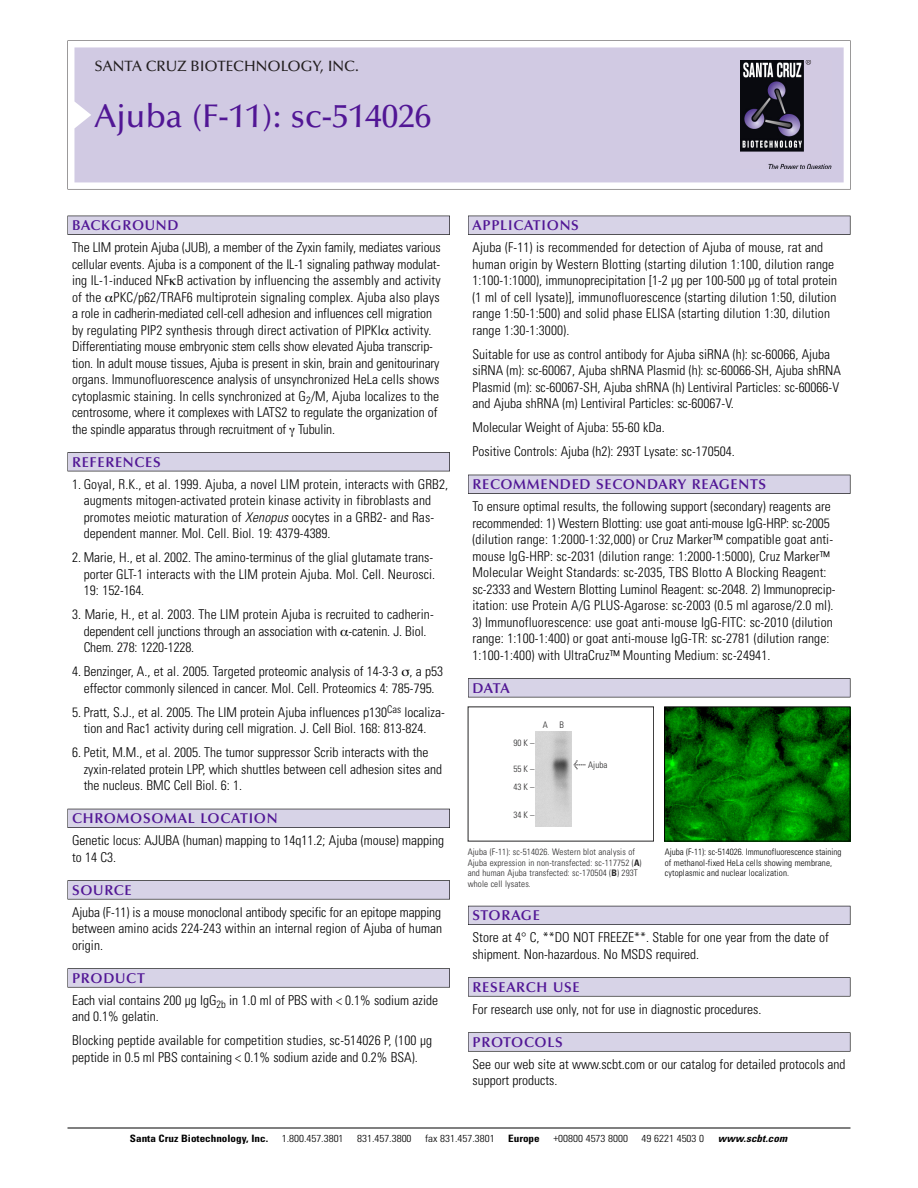
<style>
.page{position:relative;width:918px;height:1188px;background:#fff}
.page>*{position:absolute;margin:0;border:0;box-sizing:border-box;transform-origin:0 0}
.t1{font:500 33px "Optima";color:#511695}
.t2{font:500 15px "Optima";color:#231f20}
.t3{font:600 14.25px "Optima";letter-spacing:.05em;color:#511695}
.t4{font:300 condensed 13.5px/16.5px "Univers";color:#000}
.t5{font:300 condensed 10.2px "Univers";color:#000;scale:1.1 1}
.t6{font:700 condensed 10.2px "Univers";color:#000;scale:1.1 1}
.t7{font:italic 700 condensed 10.2px "Univers";letter-spacing:.005em;color:#000;scale:1.1 1}
.t8{font:9px/10.5px "Univers Condensed Light+QGBYDA";letter-spacing:.015em;color:#272627}
.t9{font:300 condensed 9px/10.5px "Univers";letter-spacing:.015em;color:#000}
.s1{font-style:italic}
.s2{font-family:"Meta Plus Book Roman+QIPDYC";font-size:10.5px}
.s3{font-family:"Univers Condensed Bold+ETBUVC"}
</style>
<div class="page">
<svg style="left:68px;top:40px;width:783px;height:149px"></svg>
<div style="left:74px;top:47px;width:770px;height:135px;background:#d1cae3"></div>
<img style="left:741px;top:60px;width:90px;height:108px">
<div style="left:68px;top:216px;width:382px;height:19px;background:#525155"></div>
<div style="left:68px;top:216px;width:381px;height:18px;background:#d7d3e7"></div>
<div style="left:68px;top:452px;width:382px;height:19px;background:#525155"></div>
<div style="left:68px;top:453px;width:381px;height:18px;background:#d7d3e7"></div>
<div style="left:68px;top:809px;width:382px;height:19px;background:#525158"></div>
<div style="left:68px;top:809px;width:381px;height:18px;background:#d7d3e7"></div>
<div style="left:68px;top:880px;width:382px;height:19px;background:#575759"></div>
<div style="left:68px;top:881px;width:381px;height:18px;background:#d7d3e7"></div>
<svg style="left:68px;top:968px;width:382px;height:20px"></svg>
<div style="left:68px;top:969px;width:381px;height:18px;background:#d7d3e7"></div>
<div style="left:468px;top:216px;width:382px;height:19px;background:#525155"></div>
<div style="left:468px;top:216px;width:382px;height:18px;background:#d7d3e7"></div>
<div style="left:468px;top:475px;width:382px;height:19px;background:#515055"></div>
<div style="left:468px;top:475px;width:382px;height:18px;background:#d7d3e7"></div>
<div style="left:468px;top:678px;width:382px;height:19px;background:#545357"></div>
<div style="left:468px;top:679px;width:382px;height:18px;background:#d7d3e7"></div>
<div style="left:468px;top:906px;width:382px;height:19px;background:#54535a"></div>
<div style="left:468px;top:906px;width:382px;height:18px;background:#d7d3e7"></div>
<svg style="left:468px;top:977px;width:382px;height:20px"></svg>
<div style="left:468px;top:978px;width:382px;height:18px;background:#d7d3e7"></div>
<div style="left:468px;top:1032px;width:382px;height:20px;background:#666667"></div>
<div style="left:468px;top:1033px;width:382px;height:18px;background:#d7d3e7"></div>
<hr style="left:68px;top:1128px;width:782px;height:1px;background:#000">
<img style="left:536px;top:732px;width:35px;height:95px">
<img style="left:666px;top:708px;width:182px;height:132px">
<div style="left:664px;top:706px;width:186px;height:136px;border:1px solid #000"></div>
<p class="t2" style="left:94px;top:61px;width:266px">SANTA CRUZ BIOTECHNOLOGY, INC.</p>
<h1 class="t1" style="left:94px;top:103px;width:338px">Ajuba (F-11): sc-514026</h1>
<p class="t3" style="left:72px;top:219px;width:108px">BACKGROUND</p>
<p class="t4" style="left:72px;top:240px;width:370px">The LIM protein Ajuba (JUB), a member of the Zyxin family, mediates various cellular events. Ajuba is a component of the IL-1 signaling pathway modulat&shy;ing IL-1-induced NF B activation by influencing the assembly and activity of the PKC/p62/TRAF6 multiprotein signaling complex. Ajuba also plays a role in cadherin-mediated cell-cell adhesion and influences cell migration by regulating PIP2 synthesis through direct activation of PIPKI activity.<br>Differentiating mouse embryonic stem cells show elevated Ajuba transcrip&shy;tion. In adult mouse tissues, Ajuba is present in skin, brain and genitourinary organs. Immunofluorescence analysis of unsynchronized HeLa cells shows cytoplasmic staining. In cells synchronized at G<sub>2</sub>/M, Ajuba localizes to the centrosome, where it complexes with LATS2 to regulate the organization of the spindle apparatus through recruitment of Tubulin.</p>
<p class="t3" style="left:72px;top:456px;width:90px">REFERENCES</p>
<p class="t4" style="left:84px;top:477px;width:366px;text-indent:-12px">1. Goyal, R.K., et al. 1999. Ajuba, a novel LIM protein, interacts with GRB2, augments mitogen-activated protein kinase activity in fibroblasts and promotes meiotic maturation of <span class="s1">Xenopus</span> oocytes in a GRB2- and Ras&shy;dependent manner. Mol. Cell. Biol. 19: 4379-4389.</p>
<p class="t4" style="left:84px;top:550px;width:353px;text-indent:-12px">2. Marie, H., et al. 2002. The amino-terminus of the glial glutamate trans&shy;porter GLT-1 interacts with the LIM protein Ajuba. Mol. Cell. Neurosci.<br>19: 152-164.</p>
<p class="t4" style="left:84px;top:607px;width:352px;text-indent:-12px">3. Marie, H., et al. 2003. The LIM protein Ajuba is recruited to cadherin&shy;dependent cell junctions through an association with -catenin. J. Biol.<br>Chem. 278: 1220-1228.</p>
<p class="t4" style="left:72px;top:664px;width:373px;text-align:center">4. Benzinger, A., et al. 2005. Targeted proteomic analysis of 14-3-3 , a p53 effector commonly silenced in cancer. Mol. Cell. Proteomics 4: 785-795.</p>
<p class="t4" style="left:72px;top:705px;width:374px;text-align:center">5. Pratt, S.J., et al. 2005. The LIM protein Ajuba influences p130<sup>Cas</sup> localiza&shy;tion and Rac1 activity during cell migration. J. Cell Biol. 168: 813-824.</p>
<p class="t4" style="left:84px;top:745px;width:360px;text-indent:-12px">6. Petit, M.M., et al. 2005. The tumor suppressor Scrib interacts with the zyxin-related protein LPP, which shuttles between cell adhesion sites and the nucleus. BMC Cell Biol. 6: 1.</p>
<p class="t3" style="left:72px;top:813px;width:207px">CHROMOSOMAL LOCATION</p>
<p class="t4" style="left:72px;top:833px;width:374px">Genetic locus: AJUBA (human) mapping to 14q11.2; Ajuba (mouse) mapping to 14 C3.</p>
<p class="t3" style="left:72px;top:884px;width:61px">SOURCE</p>
<p class="t4" style="left:72px;top:905px;width:372px;text-align:justify">Ajuba (F-11) is a mouse monoclonal antibody specific for an epitope mapping between amino acids 224-243 within an internal region of Ajuba of human origin.</p>
<p class="t3" style="left:72px;top:972px;width:74px">PRODUCT</p>
<p class="t4" style="left:72px;top:993px;width:368px">Each vial contains 200 µg IgG<sub>2b</sub> in 1.0 ml of PBS with &lt; 0.1% sodium azide and 0.1% gelatin.</p>
<p class="t4" style="left:72px;top:1033px;width:362px">Blocking peptide available for competition studies, sc-514026 P, (100 µg peptide in 0.5 ml PBS containing &lt; 0.1% sodium azide and 0.2% BSA).</p>
<p class="t3" style="left:473px;top:219px;width:108px">APPLICATIONS</p>
<p class="t4" style="left:473px;top:240px;width:366px">Ajuba (F-11) is recommended for detection of Ajuba of mouse, rat and human origin by Western Blotting (starting dilution 1:100, dilution range 1:100-1:1000), immunoprecipitation [1-2 µg per 100-500 µg of total protein (1 ml of cell lysate)], immunofluorescence (starting dilution 1:50, dilution range 1:50-1:500) and solid phase ELISA (starting dilution 1:30, dilution range 1:30-1:3000).</p>
<p class="t4" style="left:473px;top:347px;width:370px">Suitable for use as control antibody for Ajuba siRNA (h): sc-60066, Ajuba siRNA (m): sc-60067, Ajuba shRNA Plasmid (h): sc-60066-SH, Ajuba shRNA Plasmid (m): sc-60067-SH, Ajuba shRNA (h) Lentiviral Particles: sc-60066-V and Ajuba shRNA (m) Lentiviral Particles: sc-60067-V.</p>
<p class="t4" style="left:473px;top:416px;width:264px;line-height:24px">Molecular Weight of Ajuba: 55-60 kDa.<br>Positive Controls: Ajuba (h2): 293T Lysate: sc-170504.</p>
<p class="t3" style="left:473px;top:479px;width:295px">RECOMMENDED SECONDARY REAGENTS</p>
<p class="t4" style="left:473px;top:499px;width:364px">To ensure optimal results, the following support (secondary) reagents are recommended: 1) Western Blotting: use goat anti-mouse IgG-HRP: sc-2005 (dilution range: 1:2000-1:32,000) or Cruz Marker™ compatible goat anti&shy;mouse IgG-HRP: sc-2031 (dilution range: 1:2000-1:5000), Cruz Marker™ Molecular Weight Standards: sc-2035, TBS Blotto A Blocking Reagent: sc-2333 and Western Blotting Luminol Reagent: sc-2048. 2) Immunoprecip&shy;itation: use Protein A/G PLUS-Agarose: sc-2003 (0.5 ml agarose/2.0 ml).</p>
<p class="t4" style="left:473px;top:615px;width:362px">3) Immunofluorescence: use goat anti-mouse IgG-FITC: sc-2010 (dilution range: 1:100-1:400) or goat anti-mouse IgG-TR: sc-2781 (dilution range:<br>1:100-1:400) with UltraCruz™ Mounting Medium: sc-24941.</p>
<p class="t3" style="left:473px;top:682px;width:39px">DATA</p>
<p class="t8" style="left:514px;top:738px;width:22px">90K–</p>
<p class="t8" style="left:514px;top:761px;width:22px;line-height:17.7px">55K–<br>43K–</p>
<p class="t8" style="left:514px;top:811px;width:22px">34K–</p>
<p class="t8" style="left:543px;top:721px;width:7px">A</p>
<p class="t8" style="left:559px;top:721px;width:6px">B</p>
<p class="t8" style="left:573px;top:760px;width:36px"><span class="s2">&lt;</span> Ajuba</p>
<p class="t8" style="left:468px;top:848px;width:175px">Ajuba (F-11): sc-514026. Western blot analysis of Ajuba expression in non-transfected: sc-117752 (<span class="s3">A</span>) and human Ajuba transfected: sc-170504 (<span class="s3">B</span>) 293T whole cell lysates.</p>
<p class="t9" style="left:665px;top:848px;width:178px">Ajuba (F-11): sc-514026. Immunofluorescence staining of methanol-fixed HeLa cells showing membrane, cytoplasmic and nuclear localization.</p>
<p class="t3" style="left:473px;top:910px;width:69px">STORAGE</p>
<p class="t4" style="left:473px;top:930px;width:358px">Store at 4° C, **DO NOT FREEZE**. Stable for one year from the date of shipment. Non-hazardous. No MSDS required.</p>
<p class="t3" style="left:473px;top:981px;width:109px">RESEARCH USE</p>
<p class="t4" style="left:473px;top:1002px;width:290px">For research use only, not for use in diagnostic procedures.</p>
<p class="t3" style="left:473px;top:1036px;width:92px">PROTOCOLS</p>
<p class="t4" style="left:473px;top:1057px;width:375px">See our web site at www.scbt.com or our catalog for detailed protocols and support products.</p>
<p class="t6" style="left:130px;top:1135px;width:127px">Santa Cruz Biotechnology, Inc.</p>
<p class="t5" style="left:282px;top:1135px;width:58px">1.800.457.3801</p>
<p class="t5" style="left:357px;top:1135px;width:51px">831.457.3800</p>
<p class="t5" style="left:425px;top:1135px;width:65px">fax 831.457.3801</p>
<p class="t6" style="left:508px;top:1135px;width:30px">Europe</p>
<p class="t5" style="left:553px;top:1135px;width:69px">+00800 4573 8000</p>
<p class="t5" style="left:642px;top:1135px;width:58px">49 6221 4503 0</p>
<p class="t7" style="left:718px;top:1135px;width:64px">www.scbt.com</p>
</div>
